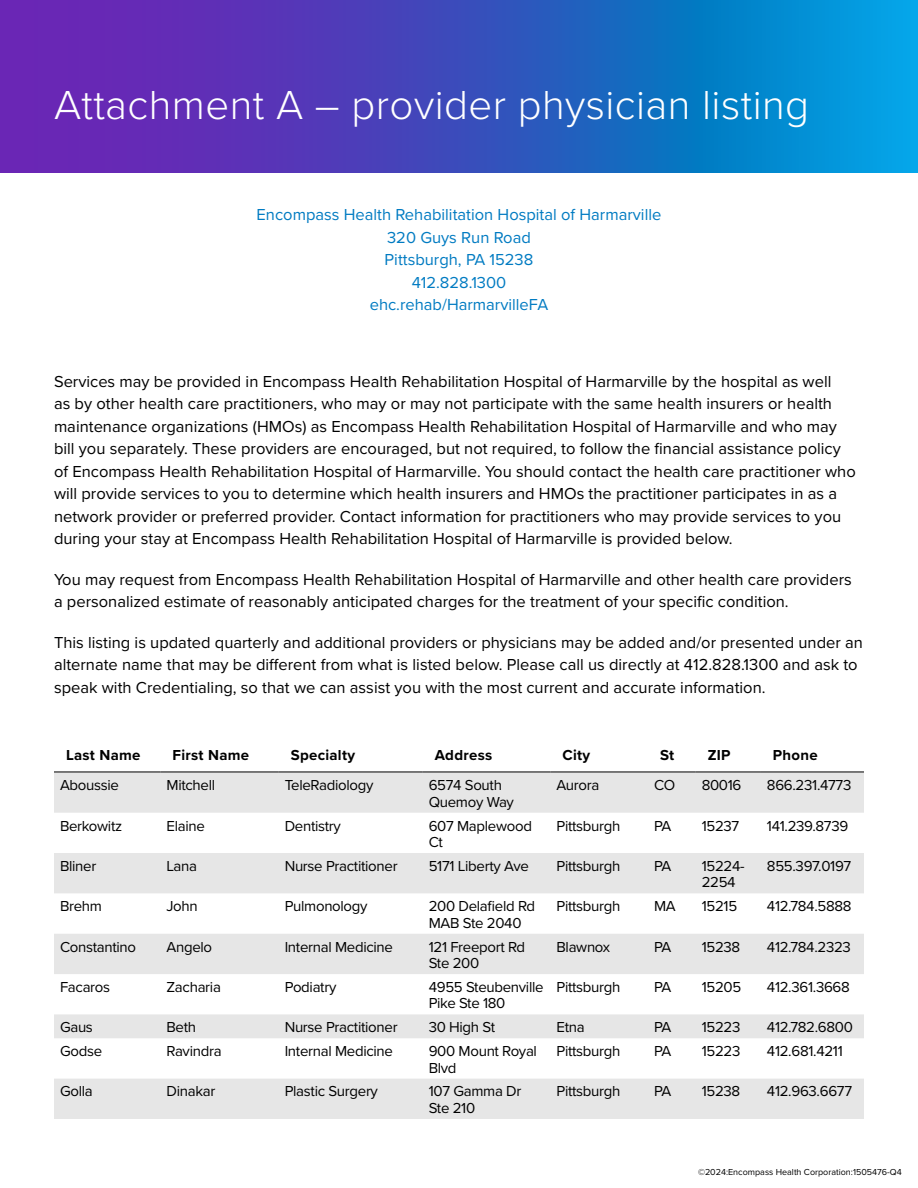
<style>
.page{position:relative;width:918px;height:1188px;background:#fff}
.page>*{position:absolute;margin:0;border:0;box-sizing:border-box;transform-origin:0 0}
.Header_-_EH{font:300 42px "Proxima Nova";letter-spacing:.01em;color:#fff}
.Body_-_EH{font:16.5px/22.5px "Proxima Nova";color:#000}
.Hospital_info_-_EH{font:16.5px/22.5px "Proxima Nova";color:#007bc2;text-align:center}
.Table_body_-_EH{font:15px/16.5px "Proxima Nova";letter-spacing:-.02em;color:#000}
.Table_Header_-_EH{font:700 15px "Proxima Nova";letter-spacing:.02em;color:#000}
.t1{font:9px "Proxima Nova";color:#000}
</style>
<div class="page">
<svg style="left:0;top:0;width:918px;height:173px;background:#3555c0"></svg>
<svg style="left:54px;top:773px;width:810px;height:346px;fill:#e6e6e6"></svg>
<hr style="left:54px;top:772px;width:106px;height:1px;background:#000">
<hr style="left:160px;top:772px;width:119px;height:1px;background:#000">
<hr style="left:279px;top:772px;width:144px;height:1px;background:#000">
<hr style="left:423px;top:772px;width:127px;height:1px;background:#000">
<hr style="left:550px;top:772px;width:98px;height:1px;background:#000">
<hr style="left:648px;top:772px;width:48px;height:1px;background:#000">
<hr style="left:696px;top:772px;width:65px;height:1px;background:#000">
<hr style="left:761px;top:772px;width:103px;height:1px;background:#000">
<h1 class="Header_-_EH" style="left:54px;top:74px;width:757px">Attachment A – provider physician listing</h1>
<p class="Hospital_info_-_EH" style="left:257px;top:203px;width:406px">Encompass Health Rehabilitation Hospital of Harmarville<br>320 Guys Run Road<br>Pittsburgh, PA 15238<br>412.828.1300<br>ehc.rehab/HarmarvilleFA</p>
<p class="Body_-_EH" style="left:54px;top:369px;width:803px">Services may be provided in Encompass Health Rehabilitation Hospital of Harmarville by the hospital as well<br>as by other health care practitioners, who may or may not participate with the same health insurers or health maintenance organizations (HMOs) as Encompass Health Rehabilitation Hospital of Harmarville and who may bill you separately. These providers are encouraged, but not required, to follow the financial assistance policy of Encompass Health Rehabilitation Hospital of Harmarville. You should contact the health care practitioner who will provide services to you to determine which health insurers and HMOs the practitioner participates in as a network provider or preferred provider. Contact information for practitioners who may provide services to you during your stay at Encompass Health Rehabilitation Hospital of Harmarville is provided below.</p>
<p class="Body_-_EH" style="left:54px;top:567px;width:799px">You may request from Encompass Health Rehabilitation Hospital of Harmarville and other health care providers a personalized estimate of reasonably anticipated charges for the treatment of your specific condition.</p>
<p class="Body_-_EH" style="left:54px;top:630px;width:811px">This listing is updated quarterly and additional providers or physicians may be added and/or presented under an alternate name that may be different from what is listed below. Please call us directly at 412.828.1300 and ask to speak with Credentialing, so that we can assist you with the most current and accurate information.</p>
<p class="Table_Header_-_EH" style="left:66px;top:744px;width:76px">Last Name</p>
<p class="Table_Header_-_EH" style="left:172px;top:744px;width:78px">First Name</p>
<p class="Table_Header_-_EH" style="left:291px;top:744px;width:66px">Specialty</p>
<p class="Table_Header_-_EH" style="left:435px;top:744px;width:59px">Address</p>
<p class="Table_Header_-_EH" style="left:562px;top:744px;width:29px">City</p>
<p class="Table_Header_-_EH" style="left:660px;top:744px;width:16px">St</p>
<p class="Table_Header_-_EH" style="left:708px;top:744px;width:24px">ZIP</p>
<p class="Table_Header_-_EH" style="left:773px;top:744px;width:46px">Phone</p>
<p class="Table_body_-_EH" style="left:60px;top:776px;width:61px">Aboussie</p>
<p class="Table_body_-_EH" style="left:166px;top:776px;width:50px">Mitchell</p>
<p class="Table_body_-_EH" style="left:285px;top:776px;width:90px">TeleRadiology</p>
<p class="Table_body_-_EH" style="left:429px;top:776px;width:87px">6574 South<br>Quemoy Way</p>
<p class="Table_body_-_EH" style="left:556px;top:776px;width:44px">Aurora</p>
<p class="Table_body_-_EH" style="left:654px;top:776px;width:23px">CO</p>
<p class="Table_body_-_EH" style="left:702px;top:776px;width:41px">80016</p>
<p class="Table_body_-_EH" style="left:767px;top:776px;width:86px">866.231.4773</p>
<p class="Table_body_-_EH" style="left:60px;top:817px;width:64px">Berkowitz</p>
<p class="Table_body_-_EH" style="left:166px;top:817px;width:40px">Elaine</p>
<p class="Table_body_-_EH" style="left:285px;top:817px;width:58px">Dentistry</p>
<p class="Table_body_-_EH" style="left:429px;top:817px;width:105px">607 Maplewood<br>Ct</p>
<p class="Table_body_-_EH" style="left:556px;top:817px;width:66px">Pittsburgh</p>
<p class="Table_body_-_EH" style="left:654px;top:817px;width:19px">PA</p>
<p class="Table_body_-_EH" style="left:702px;top:817px;width:39px">15237</p>
<p class="Table_body_-_EH" style="left:767px;top:817px;width:83px">141.239.8739</p>
<p class="Table_body_-_EH" style="left:60px;top:857px;width:38px">Bliner</p>
<p class="Table_body_-_EH" style="left:166px;top:857px;width:32px">Lana</p>
<p class="Table_body_-_EH" style="left:285px;top:857px;width:114px">Nurse Practitioner</p>
<p class="Table_body_-_EH" style="left:429px;top:857px;width:102px">5171 Liberty Ave</p>
<p class="Table_body_-_EH" style="left:556px;top:857px;width:66px">Pittsburgh</p>
<p class="Table_body_-_EH" style="left:654px;top:857px;width:19px">PA</p>
<p class="Table_body_-_EH" style="left:702px;top:857px;width:44px">15224-<br>2254</p>
<p class="Table_body_-_EH" style="left:767px;top:857px;width:86px">855.397.0197</p>
<p class="Table_body_-_EH" style="left:60px;top:897px;width:44px">Brehm</p>
<p class="Table_body_-_EH" style="left:166px;top:897px;width:33px">John</p>
<p class="Table_body_-_EH" style="left:285px;top:897px;width:84px">Pulmonology</p>
<p class="Table_body_-_EH" style="left:429px;top:897px;width:108px">200 Delafield Rd<br>MAB Ste 2040</p>
<p class="Table_body_-_EH" style="left:556px;top:897px;width:66px">Pittsburgh</p>
<p class="Table_body_-_EH" style="left:654px;top:897px;width:23px">MA</p>
<p class="Table_body_-_EH" style="left:702px;top:897px;width:37px">15215</p>
<p class="Table_body_-_EH" style="left:767px;top:897px;width:86px">412.784.5888</p>
<p class="Table_body_-_EH" style="left:60px;top:938px;width:78px">Constantino</p>
<p class="Table_body_-_EH" style="left:166px;top:938px;width:47px">Angelo</p>
<p class="Table_body_-_EH" style="left:285px;top:938px;width:110px">Internal Medicine</p>
<p class="Table_body_-_EH" style="left:429px;top:938px;width:98px">121 Freeport Rd<br>Ste 200</p>
<p class="Table_body_-_EH" style="left:556px;top:938px;width:55px">Blawnox</p>
<p class="Table_body_-_EH" style="left:654px;top:938px;width:19px">PA</p>
<p class="Table_body_-_EH" style="left:702px;top:938px;width:40px">15238</p>
<p class="Table_body_-_EH" style="left:767px;top:938px;width:86px">412.784.2323</p>
<p class="Table_body_-_EH" style="left:60px;top:978px;width:52px">Facaros</p>
<p class="Table_body_-_EH" style="left:166px;top:978px;width:56px">Zacharia</p>
<p class="Table_body_-_EH" style="left:285px;top:978px;width:53px">Podiatry</p>
<p class="Table_body_-_EH" style="left:429px;top:978px;width:116px">4955 Steubenville<br>Pike Ste 180</p>
<p class="Table_body_-_EH" style="left:556px;top:978px;width:66px">Pittsburgh</p>
<p class="Table_body_-_EH" style="left:654px;top:978px;width:19px">PA</p>
<p class="Table_body_-_EH" style="left:702px;top:978px;width:41px">15205</p>
<p class="Table_body_-_EH" style="left:767px;top:978px;width:84px">412.361.3668</p>
<p class="Table_body_-_EH" style="left:60px;top:1018px;width:34px">Gaus</p>
<p class="Table_body_-_EH" style="left:166px;top:1018px;width:31px">Beth</p>
<p class="Table_body_-_EH" style="left:285px;top:1018px;width:114px">Nurse Practitioner</p>
<p class="Table_body_-_EH" style="left:429px;top:1018px;width:68px">30 High St</p>
<p class="Table_body_-_EH" style="left:556px;top:1018px;width:30px">Etna</p>
<p class="Table_body_-_EH" style="left:654px;top:1018px;width:19px">PA</p>
<p class="Table_body_-_EH" style="left:702px;top:1018px;width:40px">15223</p>
<p class="Table_body_-_EH" style="left:767px;top:1018px;width:88px">412.782.6800</p>
<p class="Table_body_-_EH" style="left:60px;top:1042px;width:44px">Godse</p>
<p class="Table_body_-_EH" style="left:166px;top:1042px;width:57px">Ravindra</p>
<p class="Table_body_-_EH" style="left:285px;top:1042px;width:110px">Internal Medicine</p>
<p class="Table_body_-_EH" style="left:429px;top:1042px;width:110px">900 Mount Royal<br>Blvd</p>
<p class="Table_body_-_EH" style="left:556px;top:1042px;width:66px">Pittsburgh</p>
<p class="Table_body_-_EH" style="left:654px;top:1042px;width:19px">PA</p>
<p class="Table_body_-_EH" style="left:702px;top:1042px;width:40px">15223</p>
<p class="Table_body_-_EH" style="left:767px;top:1042px;width:77px">412.681.4211</p>
<p class="Table_body_-_EH" style="left:60px;top:1083px;width:34px">Golla</p>
<p class="Table_body_-_EH" style="left:166px;top:1083px;width:50px">Dinakar</p>
<p class="Table_body_-_EH" style="left:285px;top:1083px;width:95px">Plastic Surgery</p>
<p class="Table_body_-_EH" style="left:429px;top:1083px;width:94px">107 Gamma Dr<br>Ste 210</p>
<p class="Table_body_-_EH" style="left:556px;top:1083px;width:66px">Pittsburgh</p>
<p class="Table_body_-_EH" style="left:654px;top:1083px;width:19px">PA</p>
<p class="Table_body_-_EH" style="left:702px;top:1083px;width:40px">15238</p>
<p class="Table_body_-_EH" style="left:767px;top:1083px;width:87px">412.963.6677</p>
<p class="t1" style="left:698px;top:1166px;width:205px">©2024:Encompass Health Corporation:1505476-Q4</p>
</div>
